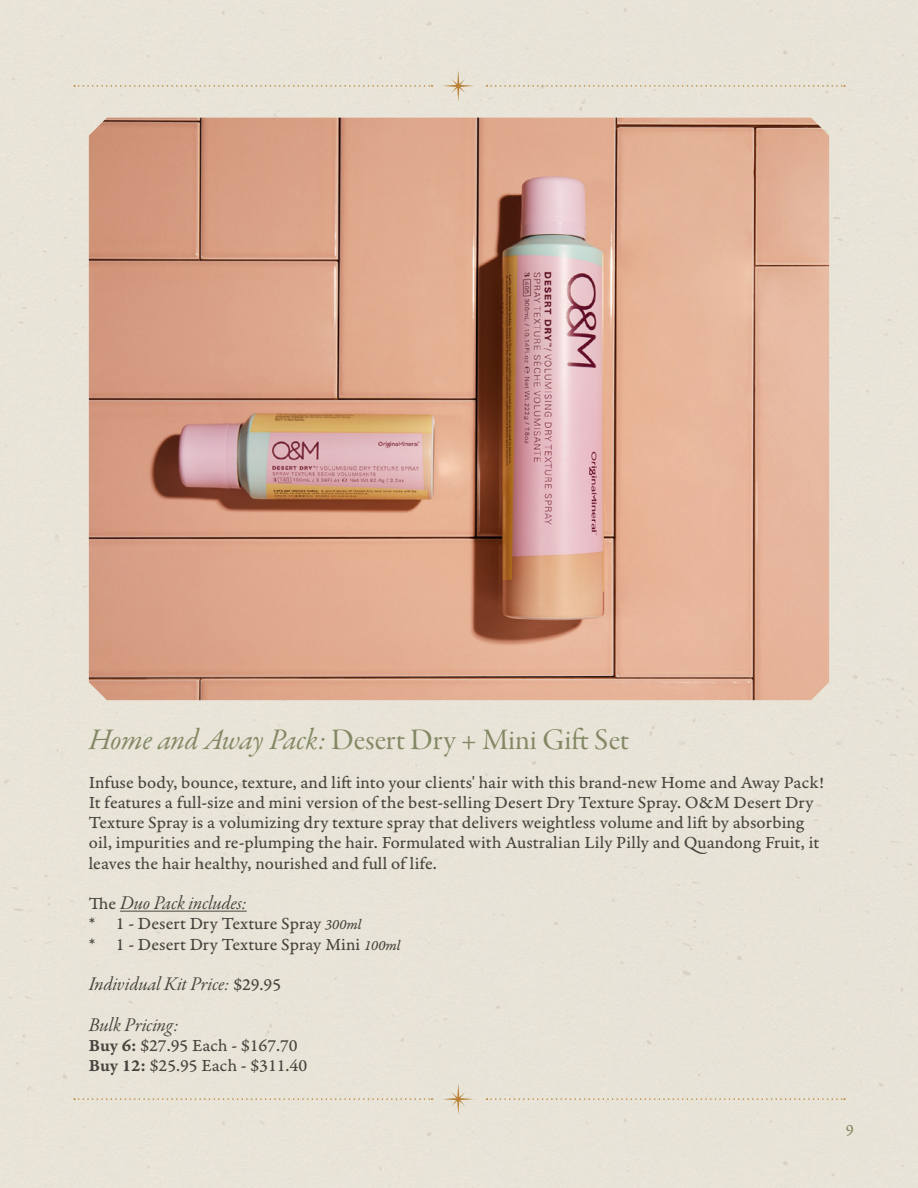
<style>
.page{position:relative;width:918px;height:1188px;background:#e8e4d7}
.page>*{position:absolute;margin:0;border:0;box-sizing:border-box;transform-origin:0 0}
.t1{font:30px "Garamond Premr Pro Subh";color:#828964}
.t2{font:19.5px/40.5px "Garamond Premr Pro It Subh";color:#47453f}
.t3{font:18px/20.2px "Garamond Premr Pro Capt";letter-spacing:.005em;color:#47453f}
.t4{font:16.5px "Garamond Premr Pro Capt";color:#838a64}
.s1{font-family:"Garamond Premr Pro It Subh"}
.s2{font-family:"Garamond Premr Pro Capt";font-size:18px}
.s3{font-family:"Garamond Premr Pro It Capt";font-size:15px}
.s4{font-family:"Garamond Premr Pro Smbd Capt"}
</style>
<div class="page">
<img style="left:89px;top:118px;width:740px;height:582px">
<hr style="left:120px;top:911px;width:127px;height:1px;background:#47453f">
<svg style="left:443px;top:70px;width:31px;height:32px"></svg>
<svg style="left:74px;top:85px;width:358px;height:2px"></svg>
<svg style="left:487px;top:85px;width:358px;height:2px"></svg>
<svg style="left:443px;top:1083px;width:31px;height:32px"></svg>
<svg style="left:74px;top:1098px;width:358px;height:2px"></svg>
<svg style="left:487px;top:1098px;width:358px;height:2px"></svg>
<h1 class="t1" style="left:89px;top:722px;width:542px"><span class="s1">Home and Away Pack:</span> Desert Dry + Mini Gift Set</h1>
<p class="t3" style="left:89px;top:772px;width:737px">Infuse body, bounce, texture, and lift into your clients' hair with this brand-new Home and Away Pack!<br>It features a full-size and mini version of the best-selling Desert Dry Texture Spray. O&amp;M Desert Dry Texture Spray is a volumizing dry texture spray that delivers weightless volume and lift by absorbing oil, impurities and re-plumping the hair. Formulated with Australian Lily Pilly and Quandong Fruit, it leaves the hair healthy, nourished and full of life.</p>
<p class="t2" style="left:89px;top:884px;width:159px"><span class="s2">The</span> Duo Pack includes:</p>
<p class="t3" style="left:89px;top:914px;width:313px">* 1 - Desert Dry Texture Spray <span class="s3">300ml<br></span>* 1 - Desert Dry Texture Spray Mini <span class="s3">100ml</span></p>
<p class="t2" style="left:89px;top:965px;width:194px">Individual Kit Price: <span class="s2">$29.95<br></span>Bulk Pricing:</p>
<p class="t3" style="left:89px;top:1036px;width:220px"><span class="s4">Buy 6:</span> $27.95 Each - $167.70<br><span class="s4">Buy 12:</span> $25.95 Each - $311.40</p>
<p class="t4" style="left:846px;top:1120px;width:10px">9</p>
</div>
